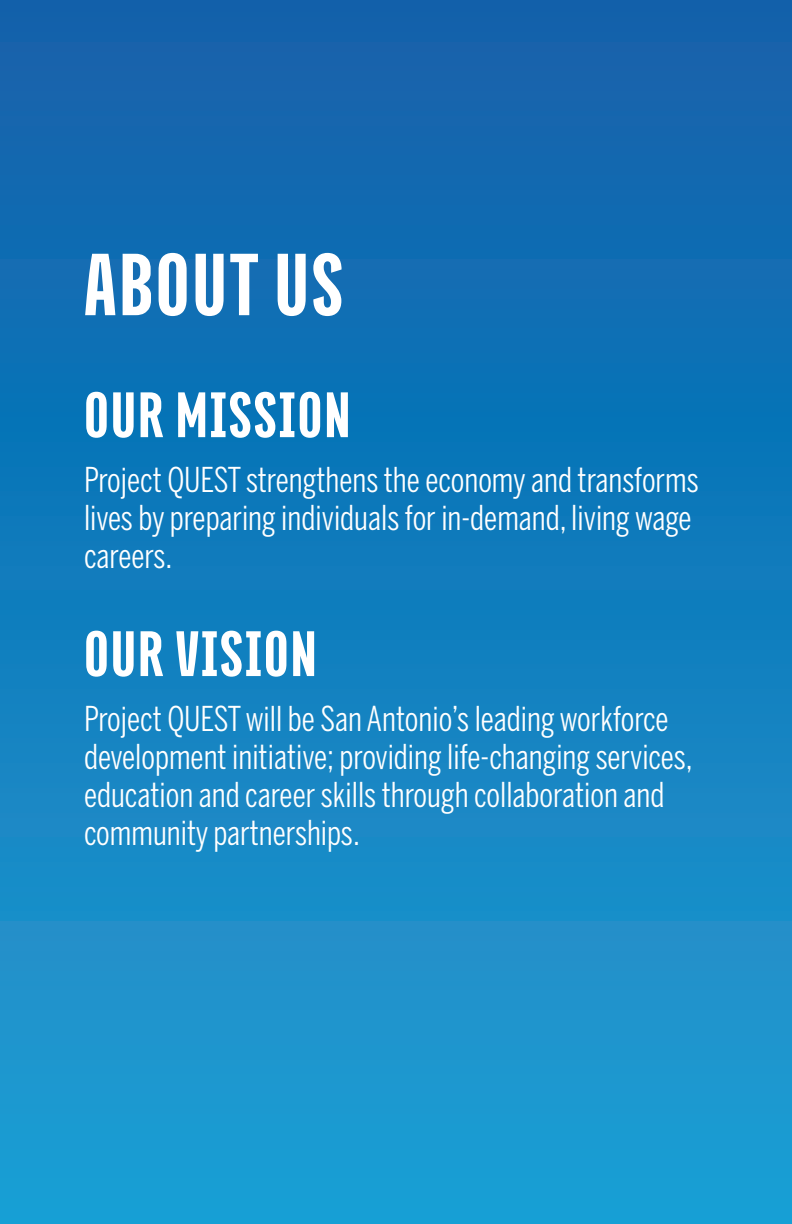
<style>
.page{position:relative;width:792px;height:1224px;background:#fff}
.page>*{position:absolute;margin:0;border:0;box-sizing:border-box;transform-origin:0 0}
.t1{font:900 96px "Titular W00";letter-spacing:.025em;color:#fff}
.t2{font:900 70px "Titular W00";letter-spacing:.025em;color:#fff}
.t3{font:34px/38px "Benton Sans Comp";color:#fff}
</style>
<div class="page">
<div style="left:0;top:0;width:792px;height:1224px;background:linear-gradient(to bottom,#0d5fa9,#1c9ed4)"></div>
<hr style="left:791px;top:1035px;width:1px;height:189px;background:#efedea">
<p class="t1" style="left:84px;top:235px;width:261px">ABOUT US</p>
<p class="t2" style="left:84px;top:379px;width:268px">OUR MISSION</p>
<p class="t3" style="left:84px;top:461px;width:616px">Project QUEST strengthens the economy and transforms lives by preparing individuals for in-demand, living wage careers.</p>
<p class="t2" style="left:84px;top:618px;width:234px">OUR VISION</p>
<p class="t3" style="left:84px;top:700px;width:610px">Project QUEST will be San Antonio’s leading workforce development initiative; providing life-changing services, education and career skills through collaboration and community partnerships.</p>
</div>
